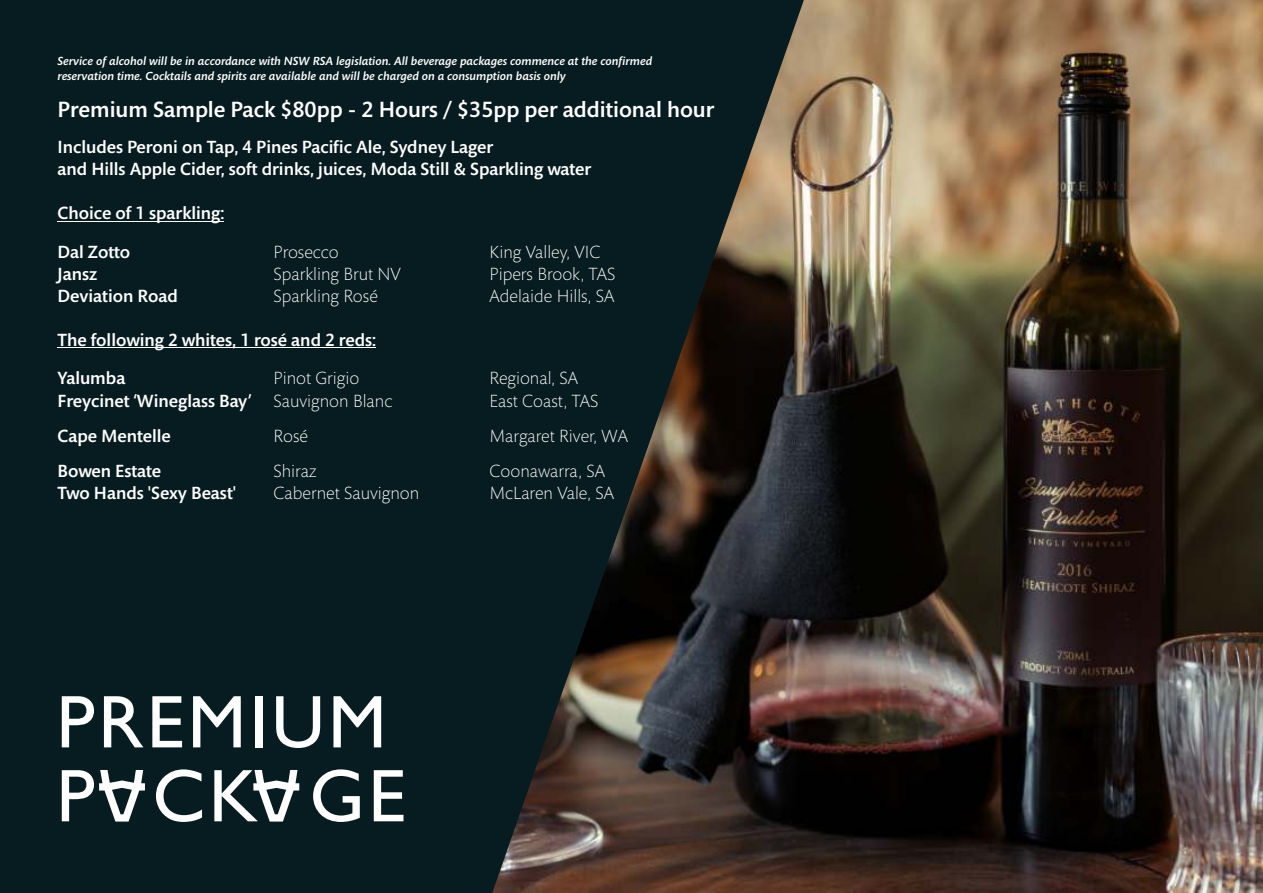
<style>
.page{position:relative;width:1263px;height:893px;background:#071c21}
.page>*{position:absolute;margin:0;border:0;box-sizing:border-box;transform-origin:0 0}
.t1{font:75px/73.9px "Gill Sans";letter-spacing:.045em;color:#fff}
.t2{font:500 22.5px "Mundo Sans Std";color:#fff}
.t3{font:500 18px/38.7px "Mundo Sans Std";color:#fff}
.t4{font:300 18px "Mundo Sans Std";color:#fff}
.t5{font:italic 500 12px/14.7px "Mundo Sans Std";color:#fff}
.s1{font-weight:300}
</style>
<div class="page">
<img style="left:492px;top:0;width:771px;height:893px">
<hr style="left:58px;top:221px;width:77px;height:1px;background:#fff">
<svg style="left:135px;top:221px;width:21px;height:1px"></svg>
<hr style="left:156px;top:221px;width:64px;height:1px;background:#fff">
<hr style="left:58px;top:347px;width:318px;height:1px;background:#fff">
<svg style="left:253px;top:770px;width:46px;height:51px"></svg>
<svg style="left:99px;top:770px;width:46px;height:51px"></svg>
<p class="t5" style="left:58px;top:55px;width:596px">Service of alcohol will be in accordance with NSW RSA legislation. All beverage packages commence at the confirmed reservation time. Cocktails and spirits are available and will be charged on a consumption basis only</p>
<p class="t2" style="left:58px;top:101px;width:658px">Premium Sample Pack $80pp - 2 Hours / $35pp per additional hour</p>
<p class="t3" style="left:58px;top:138px;width:535px;line-height:21.9px">Includes Peroni on Tap, 4 Pines Pacific Ale, Sydney Lager<br>and Hills Apple Cider, soft drinks, juices, Moda Still &amp; Sparkling water</p>
<p class="t3" style="left:58px;top:196px;width:168px">Choice of 1 sparkling:<br>Dal Zotto</p>
<p class="t4" style="left:274px;top:245px;width:66px">Prosecco</p>
<p class="t4" style="left:490px;top:245px;width:112px">King Valley, VIC</p>
<p class="t3" style="left:58px;top:256px;width:41px">Jansz</p>
<p class="t4" style="left:274px;top:267px;width:129px">Sparkling Brut NV</p>
<p class="t4" style="left:490px;top:267px;width:127px">Pipers Brook, TAS</p>
<p class="t3" style="left:58px;top:278px;width:122px">Deviation Road</p>
<p class="t4" style="left:274px;top:289px;width:106px">Sparkling Rosé</p>
<p class="t4" style="left:490px;top:289px;width:126px">Adelaide Hills, SA</p>
<p class="t3" style="left:58px;top:322px;width:320px">The following 2 whites, 1 rosé and 2 reds:<br>Yalumba</p>
<p class="t4" style="left:274px;top:371px;width:87px">Pinot Grigio</p>
<p class="t4" style="left:490px;top:371px;width:90px">Regional, SA</p>
<p class="t3" style="left:58px;top:383px;width:336px">Freycinet ‘Wineglass Bay’ <span class="s1">Sauvignon Blanc</span></p>
<p class="t4" style="left:490px;top:393px;width:110px">East Coast, TAS</p>
<p class="t3" style="left:58px;top:418px;width:115px">Cape Mentelle</p>
<p class="t4" style="left:274px;top:429px;width:36px">Rosé</p>
<p class="t4" style="left:490px;top:429px;width:140px">Margaret River, WA</p>
<p class="t3" style="left:58px;top:453px;width:105px">Bowen Estate</p>
<p class="t4" style="left:274px;top:464px;width:44px">Shiraz</p>
<p class="t4" style="left:490px;top:464px;width:117px">Coonawarra, SA</p>
<p class="t3" style="left:58px;top:475px;width:180px">Two Hands 'Sexy Beast'</p>
<p class="t4" style="left:274px;top:486px;width:147px">Cabernet Sauvignon</p>
<p class="t4" style="left:490px;top:486px;width:126px">McLaren Vale, SA</p>
<h1 class="t1" style="left:57px;top:693px;width:351px">PREMIUM<br>P CK GE</h1>
</div>
